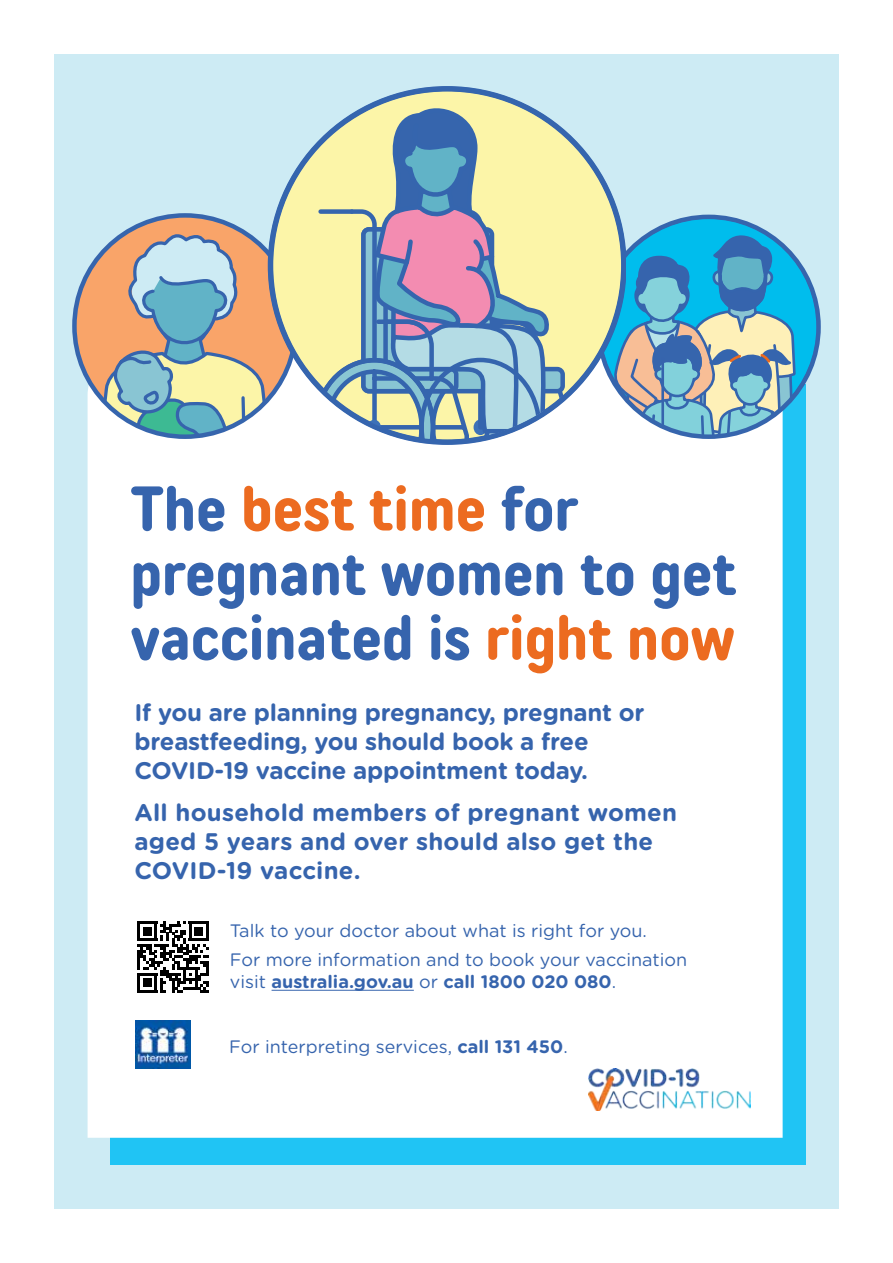
<style>
.page{position:relative;width:893px;height:1263px;background:#fff}
.page>*{position:absolute;margin:0;border:0;box-sizing:border-box;transform-origin:0 0}
.t1{font:700 condensed 63px/64.5px "TT Rounds Neue";color:#3664ad}
.t2{font:700 24px/28.8px "Gotham Rounded";letter-spacing:-.01em;color:#3664ad}
.t3{font:700 24px/28.8px "Gotham Rounded";letter-spacing:.01em;color:#3664ad}
.t4{font:18px/28.5px "Gotham Rounded";color:#3664ad}
.t5{font:700 18px "Gotham Rounded";color:#3664ad}
.s1{color:#ec6b20}
.s2{font-weight:400}
.s3{font-weight:700}
</style>
<div class="page">
<div style="left:54px;top:54px;width:785px;height:1155px;background:#cdebf4"></div>
<div style="left:110px;top:384px;width:695px;height:781px;background:#20c4f4"></div>
<div style="left:88px;top:357px;width:695px;height:781px;background:#fff"></div>
<hr style="left:272px;top:990px;width:142px;height:1px;background:#3664ad">
<img style="left:136px;top:1020px;width:54px;height:48px">
<img style="left:589px;top:1068px;width:161px;height:42px">
<div style="left:128px;top:912px;width:90px;height:89px;background:#fff"></div>
<svg style="left:137px;top:921px;width:72px;height:72px"></svg>
<hr style="left:137px;top:990px;width:20px;height:3px;background:#000">
<div style="left:143px;top:978px;width:9px;height:9px;background:#000"></div>
<svg style="left:74px;top:215px;width:222px;height:222px;background:#ce9677"></svg>
<svg style="left:97px;top:229px;width:175px;height:208px;background:#bbb7a6"></svg>
<svg style="left:599px;top:217px;width:219px;height:220px"></svg>
<svg style="left:610px;top:235px;width:187px;height:202px;background:#6fb0c8"></svg>
<div style="left:270px;top:89px;width:354px;height:353px;background:#fcf5a8;border-radius:50%"></div>
<svg style="left:311px;top:88px;width:267px;height:353px"></svg>
<h1 class="t1" style="left:131px;top:476px;width:608px">The <span class="s1">best time</span> for pregnant women to get vaccinated is <span class="s1">right now</span></h1>
<h2 class="t2" style="left:134px;top:697px;width:511px">If you are planning pregnancy, pregnant or breastfeeding, you should book a free<br>COVID-19 vaccine appointment today.</h2>
<h2 class="t3" style="left:134px;top:797px;width:544px">All household members of pregnant women aged 5 years and over should also get the<br>COVID-19 vaccine.</h2>
<p class="t4" style="left:230px;top:916px;width:459px">Talk to your doctor about what is right for you.<br>For more information and to book your vaccination</p>
<p class="t5" style="left:230px;top:969px;width:388px"><span class="s2">visit</span> australia.gov.au <span class="s2">or</span> call 1800 020 080<span class="s2">.</span></p>
<p class="t4" style="left:229px;top:1031px;width:340px">For interpreting services, <span class="s3">call 131 450</span>.</p>
</div>
